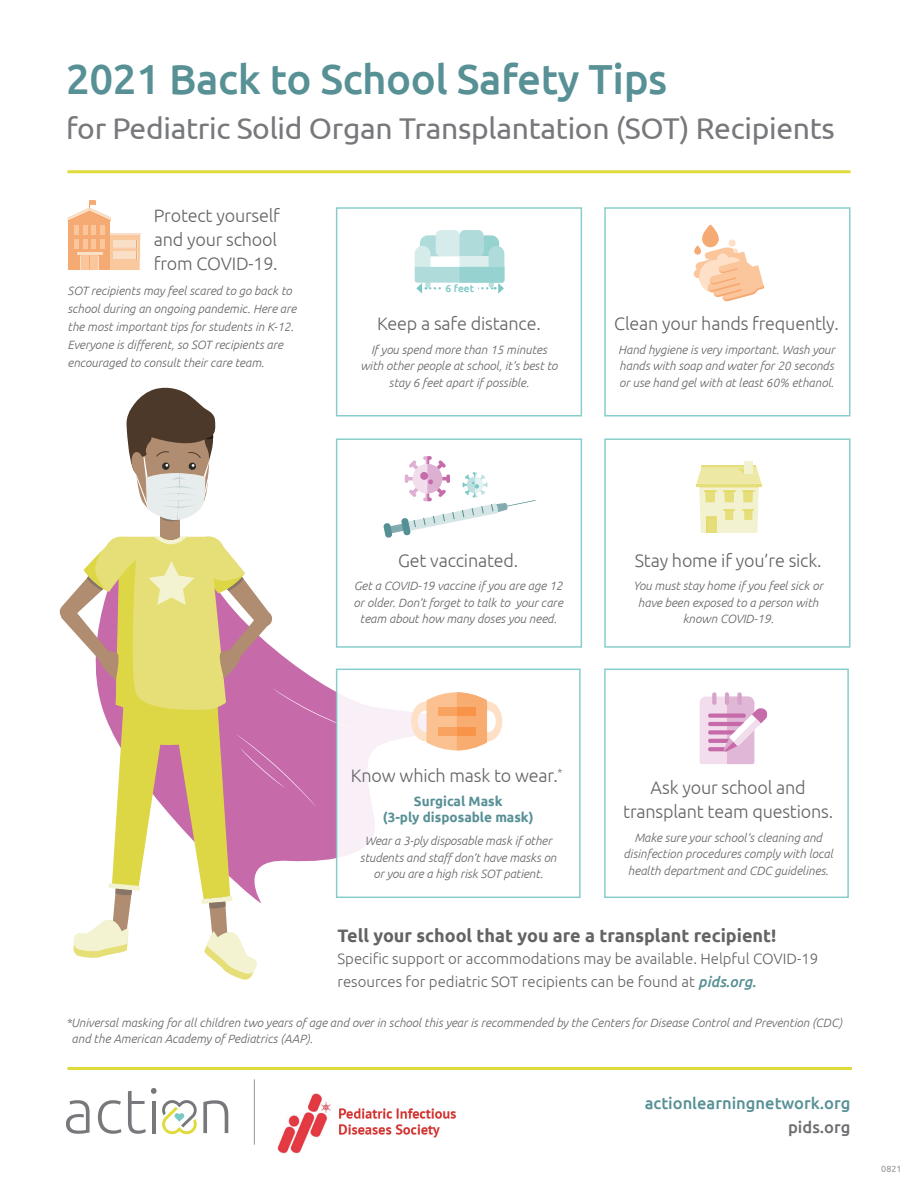
<style>
.page{position:relative;width:918px;height:1188px;background:#fff}
.page>*{position:absolute;margin:0;border:0;box-sizing:border-box;transform-origin:0 0}
.t1{font:500 42px "Ubuntu";letter-spacing:-.01em;color:#579095}
.t2{font:30px "Ubuntu";letter-spacing:-.01em;color:#76787b}
.t3{font:300 18px/24px "Ubuntu";letter-spacing:-.01em;color:#636366;text-align:center}
.t4{font:700 18px "Ubuntu";color:#636366}
.t5{font:500 16.5px "Ubuntu";color:#579095}
.t6{font:500 16.5px "Ubuntu";color:#6c6d70}
.t7{font:300 15px/22.5px "Ubuntu";color:#636366}
.t8{font:700 13.5px/16.5px "Ubuntu";color:#579095;text-align:center}
.t9{font:italic 300 12px/16.5px "Ubuntu";color:#636366;text-align:center}
.t10{font:500 10.35px "Ubuntu";color:#7ac8c6}
.t11{font:9px "Ubuntu";color:#939598}
.s1{font-weight:500;font-style:italic;color:#579095}
</style>
<div class="page">
<hr style="left:68px;top:1067px;width:784px;height:3px;background:#e0da3a">
<svg style="left:98px;top:1100px;width:23px;height:34px"></svg>
<svg style="left:203px;top:1100px;width:25px;height:33px"></svg>
<svg style="left:66px;top:1100px;width:24px;height:34px"></svg>
<svg style="left:128px;top:1088px;width:69px;height:46px"></svg>
<hr style="left:254px;top:1079px;width:1px;height:66px;background:#939598">
<img style="left:278px;top:1094px;width:178px;height:59px">
<div style="left:160px;top:499px;width:20px;height:49px;background:#b08d71"></div>
<svg style="left:59px;top:534px;width:293px;height:446px"></svg>
<svg style="left:126px;top:387px;width:90px;height:135px"></svg>
<div style="left:337px;top:669px;width:243px;height:228px;background:#fff"></div>
<div style="left:336px;top:669px;width:245px;height:229px;border:2px solid #7ac8c6"></div>
<div style="left:604px;top:669px;width:245px;height:229px;background:#fff;border:2px solid #7ac8c6"></div>
<div style="left:604px;top:207px;width:246px;height:210px;background:#fff;border:2px solid #7ac8c6"></div>
<div style="left:336px;top:207px;width:246px;height:210px;background:#fff;border:2px solid #7ac8c6"></div>
<div style="left:604px;top:438px;width:246px;height:210px;background:#fff;border:2px solid #7ac8c6"></div>
<div style="left:336px;top:438px;width:246px;height:210px;background:#fff;border:2px solid #7ac8c6"></div>
<svg style="left:411px;top:692px;width:91px;height:58px"></svg>
<div style="left:457px;top:707px;width:19px;height:9px;background:#f79447"></div>
<div style="left:457px;top:727px;width:19px;height:9px;background:#f79447"></div>
<div style="left:438px;top:707px;width:19px;height:9px;background:#f9a360"></div>
<div style="left:438px;top:727px;width:19px;height:9px;background:#f9a360"></div>
<hr style="left:68px;top:170px;width:782px;height:3px;background:#e0da3a">
<svg style="left:694px;top:225px;width:70px;height:76px"></svg>
<hr style="left:702px;top:465px;width:54px;height:2px;background:#e6de7a">
<svg style="left:696px;top:467px;width:66px;height:66px;background:#efecb7"></svg>
<div style="left:745px;top:462px;width:8px;height:12px;background:#f2f2d1"></div>
<svg style="left:700px;top:692px;width:68px;height:72px"></svg>
<svg style="left:415px;top:230px;width:89px;height:64px"></svg>
<div style="left:69px;top:220px;width:41px;height:50px;background:#f5aa73"></div>
<hr style="left:83px;top:225px;width:4px;height:10px;background:#fcc69c">
<hr style="left:75px;top:225px;width:4px;height:10px;background:#fcc69c">
<hr style="left:100px;top:225px;width:4px;height:10px;background:#fcc69c">
<hr style="left:92px;top:225px;width:4px;height:10px;background:#fcc69c">
<div style="left:83px;top:239px;width:5px;height:10px;background:#fcc69c"></div>
<hr style="left:75px;top:239px;width:4px;height:10px;background:#fcc69c">
<hr style="left:101px;top:239px;width:4px;height:10px;background:#fcc69c">
<hr style="left:92px;top:239px;width:4px;height:10px;background:#fcc69c">
<hr style="left:110px;top:235px;width:30px;height:2px;background:#f5aa73">
<hr style="left:110px;top:233px;width:30px;height:2px;background:#fadfc7">
<svg style="left:77px;top:253px;width:26px;height:17px"></svg>
<svg style="left:110px;top:237px;width:30px;height:33px"></svg>
<svg style="left:68px;top:200px;width:43px;height:21px"></svg>
<svg style="left:383px;top:456px;width:153px;height:82px"></svg>
<p class="t1" style="left:66px;top:53px;width:603px">2021 Back to School Safety Tips</p>
<p class="t2" style="left:66px;top:110px;width:770px">for Pediatric Solid Organ Transplantation (SOT) Recipients</p>
<p class="t3" style="left:154px;top:203px;width:128px;text-align:left">Protect yourself and your school from COVID-19.</p>
<p class="t9" style="left:68px;top:281px;width:230px;line-height:18px;text-align:left">SOT recipients may feel scared to go back to school during an ongoing pandemic. Here are the most important tips for students in K-12.<br>Everyone is different, so SOT recipients are encouraged to consult their care team.</p>
<p class="t10" style="left:446px;top:282px;width:30px">6 feet</p>
<p class="t3" style="left:377px;top:311px;width:165px">Keep a safe distance.</p>
<p class="t9" style="left:360px;top:341px;width:199px">If you spend more than 15 minutes with other people at school, it’s best to stay 6 feet apart if possible.</p>
<p class="t3" style="left:614px;top:311px;width:226px">Clean your hands frequently.</p>
<p class="t9" style="left:618px;top:341px;width:218px;text-align:justify">Hand hygiene is very important. Wash your hands with soap and water for 20 seconds or use hand gel with at least 60% ethanol.</p>
<p class="t3" style="left:398px;top:548px;width:122px">Get vaccinated.</p>
<p class="t9" style="left:354px;top:578px;width:211px">Get a COVID-19 vaccine if you are age 12 or older. Don’t forget to talk to your care team about how many doses you need.</p>
<p class="t3" style="left:635px;top:548px;width:188px">Stay home if you’re sick.</p>
<p class="t9" style="left:633px;top:578px;width:191px">You must stay home if you feel sick or have been exposed to a person with known COVID-19.</p>
<p class="t3" style="left:351px;top:763px;width:213px">Know which mask to wear.<sup>*</sup></p>
<p class="t8" style="left:383px;top:792px;width:152px">Surgical Mask<br>(3-ply disposable mask)</p>
<p class="t9" style="left:360px;top:833px;width:198px">Wear a 3-ply disposable mask if other students and staff don’t have masks on or you are a high risk SOT patient.</p>
<p class="t3" style="left:623px;top:776px;width:211px">Ask your school and transplant team questions.</p>
<p class="t9" style="left:623px;top:829px;width:211px">Make sure your school’s cleaning and disinfection procedures comply with local health department and CDC guidelines.</p>
<p class="t4" style="left:338px;top:924px;width:440px">Tell your school that you are a transplant recipient!</p>
<p class="t7" style="left:338px;top:947px;width:482px">Specific support or accommodations may be available. Helpful COVID-19 resources for pediatric SOT recipients can be found at <span class="s1">pids.org.</span></p>
<p class="t9" style="left:72px;top:1014px;width:772px;text-align:left;text-indent:-6px">*Universal masking for all children two years of age and over in school this year is recommended by the Centers for Disease Control and Prevention (CDC) and the American Academy of Pediatrics (AAP).</p>
<h3 class="t5" style="left:645px;top:1093px;width:207px">actionlearningnetwork.org</h3>
<h3 class="t6" style="left:788px;top:1117px;width:64px">pids.org</h3>
<p class="t11" style="left:881px;top:1163px;width:22px">0821</p>
</div>
